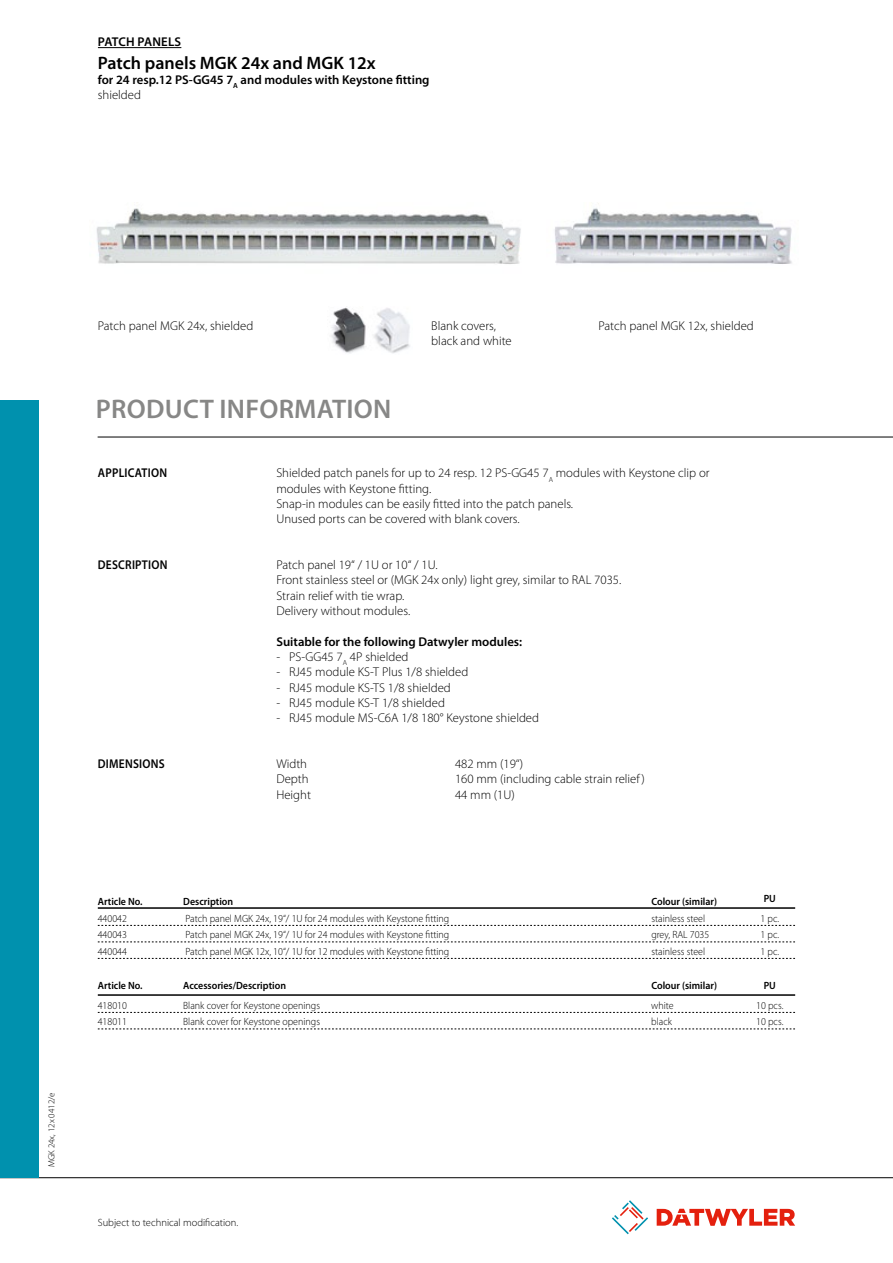
<style>
.page{position:relative;width:893px;height:1263px;background:#fff}
.page>*{position:absolute;margin:0;border:0;box-sizing:border-box;transform-origin:0 0}
.t1{font:600 27px "Myriad Pro";letter-spacing:.01em;color:#878786}
.t2{font:600 18px "Myriad Pro";color:#000}
.t3{font:300 12.75px/15.3px "Myriad Pro";color:#000}
.t4{font:600 12.75px/15.3px "Myriad Pro";color:#000}
.t5{font:600 12.75px "Myriad Pro";letter-spacing:.02em;color:#000;scale:.9 1}
.t6{font:600 12.75px "Myriad Pro";letter-spacing:.02em;color:#000}
.t7{font:300 10.5px "Myriad Pro";color:#000;scale:.95 1}
.t8{font:600 10.5px "Myriad Pro";color:#000;scale:.95 1}
.t9{font:300 10.5px "Myriad Pro";color:#000}
.t10{font:300 9px "Myriad Pro";color:#000}
.s1{font-weight:300}
</style>
<div class="page">
<hr style="left:98px;top:437px;width:795px;height:1px;background:#000">
<svg style="left:612px;top:1200px;width:36px;height:34px"></svg>
<svg style="left:657px;top:1209px;width:138px;height:17px"></svg>
<hr style="left:0;top:1177px;width:893px;height:1px;background:#000">
<div style="left:0;top:400px;width:38px;height:777px;background:#0091ae"></div>
<img style="left:331px;top:307px;width:79px;height:46px">
<img style="left:96px;top:208px;width:425px;height:56px">
<img style="left:555px;top:203px;width:237px;height:61px">
<hr style="left:98px;top:47px;width:83px;height:1px;background:#000">
<hr style="left:98px;top:907px;width:697px;height:2px;background:#000">
<svg style="left:98px;top:925px;width:697px;height:1px"></svg>
<svg style="left:98px;top:942px;width:697px;height:1px"></svg>
<svg style="left:98px;top:958px;width:697px;height:1px"></svg>
<hr style="left:98px;top:994px;width:697px;height:2px;background:#000">
<svg style="left:98px;top:1012px;width:697px;height:1px"></svg>
<svg style="left:98px;top:1029px;width:697px;height:1px"></svg>
<p class="t6" style="left:98px;top:34px;width:85px">Patch panels</p>
<h2 class="t2" style="left:98px;top:51px;width:280px">Patch panels MGK 24x and MGK 12x</h2>
<p class="t4" style="left:98px;top:72px;width:333px">for 24 resp.12 PS-GG45 7<sub>A</sub> and modules with Keystone fitting <span class="s1">shielded</span></p>
<p class="t10" style="left:46px;top:1167px;width:76px;rotate:-90deg">MGK 24x, 12x 0412/e</p>
<p class="t3" style="left:98px;top:318px;width:157px">Patch panel MGK 24x, shielded</p>
<p class="t3" style="left:598px;top:318px;width:157px">Patch panel MGK 12x, shielded</p>
<p class="t3" style="left:431px;top:318px;width:82px">Blank covers, black and white</p>
<h1 class="t1" style="left:96px;top:392px;width:297px">Product information</h1>
<p class="t5" style="left:98px;top:465px;width:78px">Application</p>
<p class="t5" style="left:98px;top:557px;width:79px">Description</p>
<p class="t5" style="left:98px;top:756px;width:76px">Dimensions</p>
<p class="t3" style="left:276px;top:465px;width:435px">Shielded patch panels for up to 24 resp. 12 PS-GG45 7<sub>A</sub> modules with Keystone clip or modules with Keystone fitting.<br>Snap-in modules can be easily fitted into the patch panels.<br>Unused ports can be covered with blank covers.</p>
<p class="t3" style="left:276px;top:557px;width:346px">Patch panel 19“ / 1U or 10“ / 1U.<br>Front stainless steel or (MGK 24x only) light grey, similar to RAL 7035.<br>Strain relief with tie wrap.<br>Delivery without modules.</p>
<p class="t4" style="left:276px;top:633px;width:247px">Suitable for the following Datwyler modules:</p>
<p class="t3" style="left:276px;top:649px;width:134px">- PS-GG45 7<sub>A</sub> 4P shielded</p>
<p class="t3" style="left:276px;top:664px;width:193px">- RJ45 module KS-T Plus 1/8 shielded</p>
<p class="t3" style="left:276px;top:679px;width:176px">- RJ45 module KS-TS 1/8 shielded</p>
<p class="t3" style="left:276px;top:695px;width:170px">- RJ45 module KS-T 1/8 shielded</p>
<p class="t3" style="left:276px;top:710px;width:264px">- RJ45 module MS-C6A 1/8 180° Keystone shielded</p>
<p class="t3" style="left:276px;top:756px;width:32px">Width</p>
<p class="t3" style="left:455px;top:756px;width:70px">482 mm (19‘‘)</p>
<p class="t3" style="left:276px;top:771px;width:34px">Depth</p>
<p class="t3" style="left:455px;top:771px;width:191px">160 mm (including cable strain relief )</p>
<p class="t3" style="left:276px;top:787px;width:36px">Height</p>
<p class="t3" style="left:455px;top:787px;width:61px">44 mm (1U)</p>
<p class="t8" style="left:98px;top:895px;width:49px">Article No.</p>
<p class="t8" style="left:183px;top:895px;width:54px">Description</p>
<p class="t8" style="left:651px;top:895px;width:71px">Colour (similar)</p>
<p class="t8" style="left:764px;top:892px;width:14px">PU</p>
<p class="t7" style="left:98px;top:912px;width:32px">440042</p>
<p class="t7" style="left:185px;top:912px;width:279px">Patch panel MGK 24x, 19“/ 1U for 24 modules with Keystone fitting</p>
<p class="t7" style="left:651px;top:912px;width:58px">stainless steel</p>
<p class="t7" style="left:760px;top:912px;width:21px">1 pc.</p>
<p class="t7" style="left:98px;top:928px;width:32px">440043</p>
<p class="t7" style="left:185px;top:928px;width:279px">Patch panel MGK 24x, 19“/ 1U for 24 modules with Keystone fitting</p>
<p class="t7" style="left:651px;top:928px;width:63px">grey, RAL 7035</p>
<p class="t7" style="left:760px;top:928px;width:21px">1 pc.</p>
<p class="t7" style="left:98px;top:945px;width:32px">440044</p>
<p class="t7" style="left:185px;top:945px;width:279px">Patch panel MGK 12x, 10“/ 1U for 12 modules with Keystone fitting</p>
<p class="t7" style="left:651px;top:945px;width:58px">stainless steel</p>
<p class="t7" style="left:760px;top:945px;width:21px">1 pc.</p>
<p class="t8" style="left:98px;top:979px;width:49px">Article No.</p>
<p class="t8" style="left:183px;top:979px;width:110px">Accessories/Description</p>
<p class="t8" style="left:651px;top:979px;width:98px">Colour (similar) P</p>
<p class="t8" style="left:769px;top:979px;width:8px">U</p>
<p class="t7" style="left:98px;top:999px;width:32px">418010</p>
<p class="t7" style="left:183px;top:999px;width:145px">Blank cover for Keystone openings</p>
<p class="t7" style="left:651px;top:999px;width:25px">white</p>
<p class="t7" style="left:756px;top:999px;width:30px">10 pcs.</p>
<p class="t7" style="left:98px;top:1015px;width:32px">418011</p>
<p class="t7" style="left:183px;top:1015px;width:145px">Blank cover for Keystone openings</p>
<p class="t7" style="left:651px;top:1015px;width:23px">black</p>
<p class="t7" style="left:756px;top:1015px;width:30px">10 pcs.</p>
<p class="t9" style="left:98px;top:1216px;width:142px">Subject to technical modification.</p>
</div>
